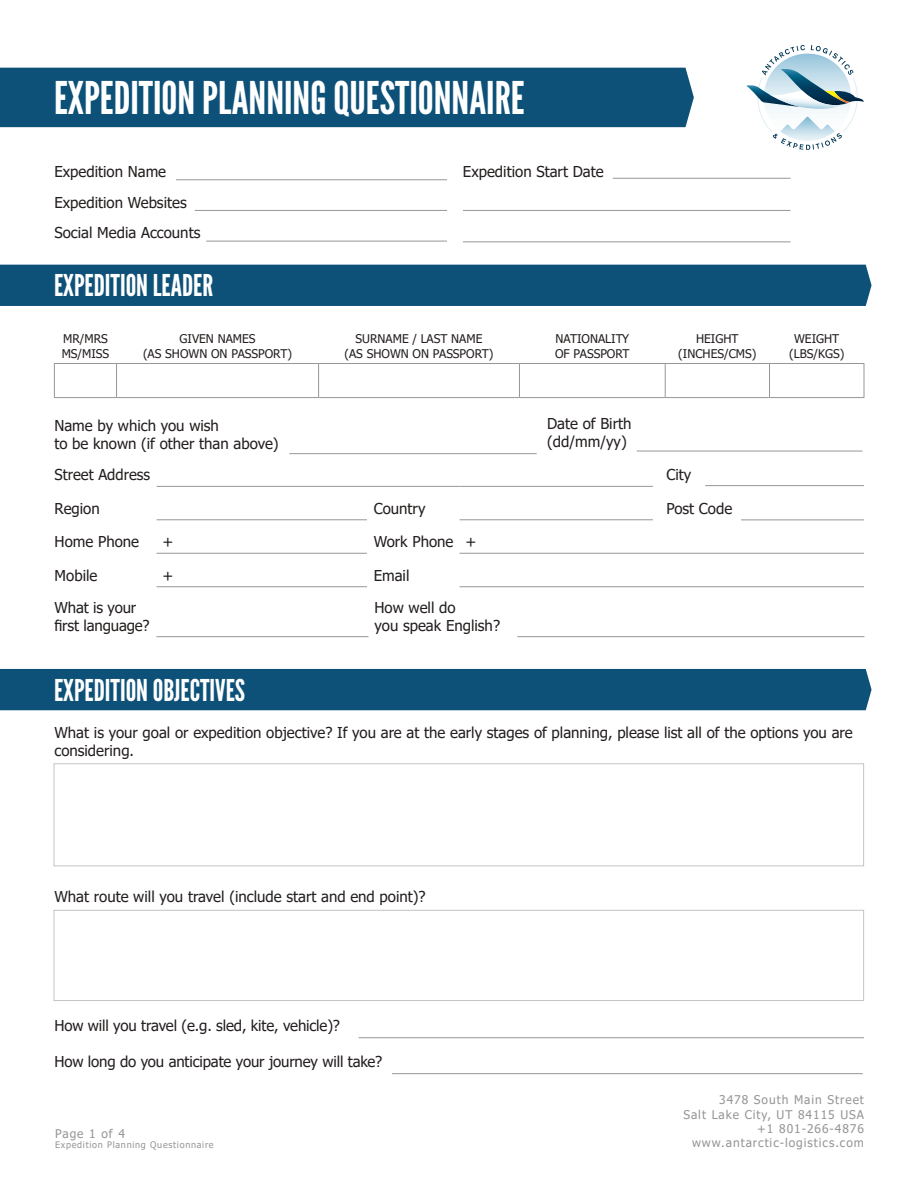
<style>
.page{position:relative;width:918px;height:1188px;background:#fff}
.page>*{position:absolute;margin:0;border:0;box-sizing:border-box;transform-origin:0 0}
.t1{font:45px "League Gothic";color:#fff}
.t2{font:30px "League Gothic";color:#fff}
.t3{font:15px/18px "Tahoma";color:#241f1f}
.t4{font:12px/14.4px "Tahoma";color:#241f1f;text-align:center}
.t5{font:12px/14.4px "Tahoma";letter-spacing:.08em;color:#969698;text-align:right}
.t6{font:9px "Tahoma";letter-spacing:.08em;color:#969698}
</style>
<div class="page">
<div style="left:0;top:265px;width:872px;height:41px;background:#0e5178"></div>
<div style="left:0;top:669px;width:872px;height:41px;background:#0e5178"></div>
<div style="left:0;top:68px;width:694px;height:59px;background:#0e5178"></div>
<div style="left:54px;top:763px;width:810px;height:103px;border:1px solid #c4c3c8"></div>
<div style="left:54px;top:910px;width:810px;height:91px;border:1px solid #c4c3c8"></div>
<hr style="left:157px;top:486px;width:210px;height:1px;background:#969698">
<hr style="left:157px;top:519px;width:210px;height:1px;background:#969698">
<hr style="left:157px;top:553px;width:210px;height:1px;background:#969698">
<hr style="left:157px;top:586px;width:210px;height:1px;background:#969698">
<hr style="left:460px;top:486px;width:193px;height:1px;background:#969698">
<hr style="left:460px;top:519px;width:193px;height:1px;background:#969698">
<hr style="left:460px;top:553px;width:193px;height:1px;background:#969698">
<hr style="left:653px;top:553px;width:52px;height:1px;background:#969698">
<hr style="left:705px;top:553px;width:159px;height:1px;background:#969698">
<hr style="left:460px;top:586px;width:193px;height:1px;background:#969698">
<hr style="left:653px;top:586px;width:52px;height:1px;background:#969698">
<hr style="left:705px;top:586px;width:159px;height:1px;background:#969698">
<hr style="left:367px;top:486px;width:93px;height:1px;background:#969698">
<hr style="left:289px;top:453px;width:248px;height:1px;background:#969698">
<hr style="left:176px;top:179px;width:271px;height:1px;background:#969698">
<hr style="left:195px;top:210px;width:252px;height:1px;background:#969698">
<hr style="left:463px;top:210px;width:327px;height:1px;background:#969698">
<hr style="left:463px;top:241px;width:327px;height:1px;background:#969698">
<hr style="left:206px;top:241px;width:241px;height:1px;background:#969698">
<hr style="left:613px;top:178px;width:178px;height:1px;background:#969698">
<hr style="left:637px;top:451px;width:226px;height:1px;background:#969698">
<hr style="left:54px;top:363px;width:63px;height:1px;background:#969698">
<hr style="left:54px;top:364px;width:1px;height:33px;background:#969698">
<hr style="left:117px;top:363px;width:202px;height:1px;background:#969698">
<hr style="left:116px;top:364px;width:1px;height:33px;background:#969698">
<hr style="left:319px;top:363px;width:200px;height:1px;background:#969698">
<hr style="left:318px;top:364px;width:1px;height:33px;background:#969698">
<hr style="left:519px;top:363px;width:146px;height:1px;background:#969698">
<hr style="left:519px;top:364px;width:1px;height:33px;background:#969698">
<hr style="left:665px;top:363px;width:105px;height:1px;background:#969698">
<hr style="left:665px;top:364px;width:1px;height:33px;background:#969698">
<hr style="left:770px;top:363px;width:94px;height:1px;background:#969698">
<hr style="left:769px;top:364px;width:1px;height:33px;background:#969698">
<hr style="left:864px;top:364px;width:1px;height:33px;background:#969698">
<hr style="left:54px;top:397px;width:63px;height:1px;background:#969698">
<hr style="left:117px;top:397px;width:202px;height:1px;background:#969698">
<hr style="left:319px;top:397px;width:200px;height:1px;background:#969698">
<hr style="left:519px;top:397px;width:146px;height:1px;background:#969698">
<hr style="left:665px;top:397px;width:105px;height:1px;background:#969698">
<hr style="left:770px;top:397px;width:94px;height:1px;background:#969698">
<hr style="left:156px;top:636px;width:213px;height:1px;background:#969698">
<hr style="left:517px;top:636px;width:347px;height:1px;background:#969698">
<hr style="left:359px;top:1037px;width:505px;height:1px;background:#969698">
<hr style="left:392px;top:1073px;width:471px;height:1px;background:#969698">
<hr style="left:741px;top:520px;width:123px;height:1px;background:#969698">
<svg style="left:747px;top:45px;width:117px;height:105px"></svg>
<hr style="left:705px;top:485px;width:159px;height:1px;background:#969698">
<h1 class="t1" style="left:54px;top:71px;width:472px">EXPEDITION PLANNING QUESTIONNAIRE</h1>
<p class="t3" style="left:54px;top:157px;width:147px;line-height:30.6px">Expedition Name<br>Expedition Websites<br>Social Media Accounts</p>
<p class="t3" style="left:463px;top:163px;width:142px">Expedition Start Date</p>
<h2 class="t2" style="left:54px;top:268px;width:161px">EXPEDITION LEADER</h2>
<p class="t4" style="left:62px;top:332px;width:49px;text-align:left">MR/MRS<br>MS/MISS</p>
<p class="t4" style="left:143px;top:332px;width:151px">GIVEN NAMES<br>(AS SHOWN ON PASSPORT)</p>
<p class="t4" style="left:345px;top:332px;width:151px">SURNAME / LAST NAME<br>(AS SHOWN ON PASSPORT)</p>
<p class="t4" style="left:555px;top:332px;width:76px;text-align:left">NATIONALITY<br>OF PASSPORT</p>
<p class="t4" style="left:678px;top:332px;width:80px">HEIGHT (INCHES/CMS)</p>
<p class="t4" style="left:789px;top:332px;width:57px">WEIGHT (LBS/KGS)</p>
<p class="t3" style="left:54px;top:417px;width:226px">Name by which you wish<br>to be known (if other than above)</p>
<p class="t3" style="left:547px;top:416px;width:86px">Date of Birth (dd/mm/yy)</p>
<p class="t3" style="left:55px;top:467px;width:97px">Street Address</p>
<p class="t3" style="left:666px;top:467px;width:26px">City</p>
<p class="t3" style="left:55px;top:500px;width:47px">Region</p>
<p class="t3" style="left:374px;top:500px;width:53px">Country</p>
<p class="t3" style="left:666px;top:500px;width:67px">Post Code</p>
<p class="t3" style="left:55px;top:534px;width:86px">Home Phone</p>
<p class="t3" style="left:163px;top:534px;width:12px">+</p>
<p class="t3" style="left:374px;top:534px;width:104px">Work Phone +</p>
<p class="t3" style="left:55px;top:567px;width:44px">Mobile</p>
<p class="t3" style="left:163px;top:567px;width:12px">+</p>
<p class="t3" style="left:374px;top:567px;width:37px">Email</p>
<p class="t3" style="left:54px;top:599px;width:97px">What is your first language?</p>
<p class="t3" style="left:375px;top:599px;width:127px">How well do<br>you speak English?</p>
<h2 class="t2" style="left:54px;top:673px;width:193px">EXPEDITION OBJECTIVES</h2>
<p class="t3" style="left:54px;top:725px;width:800px">What is your goal or expedition objective? If you are at the early stages of planning, please list all of the options you are considering.</p>
<p class="t3" style="left:54px;top:888px;width:373px">What route will you travel (include start and end point)?</p>
<p class="t3" style="left:54px;top:1017px;width:287px">How will you travel (e.g. sled, kite, vehicle)?</p>
<p class="t3" style="left:54px;top:1053px;width:330px">How long do you anticipate your journey will take?</p>
<p class="t5" style="left:55px;top:1127px;width:71px">Page 1 of 4</p>
<p class="t6" style="left:55px;top:1139px;width:160px">Expedition Planning Questionnaire</p>
<p class="t5" style="left:683px;top:1093px;width:182px">3478 South Main Street<br>Salt Lake City, UT 84115 USA +1 801-266-4876 www.antarctic-logistics.com</p>
</div>
